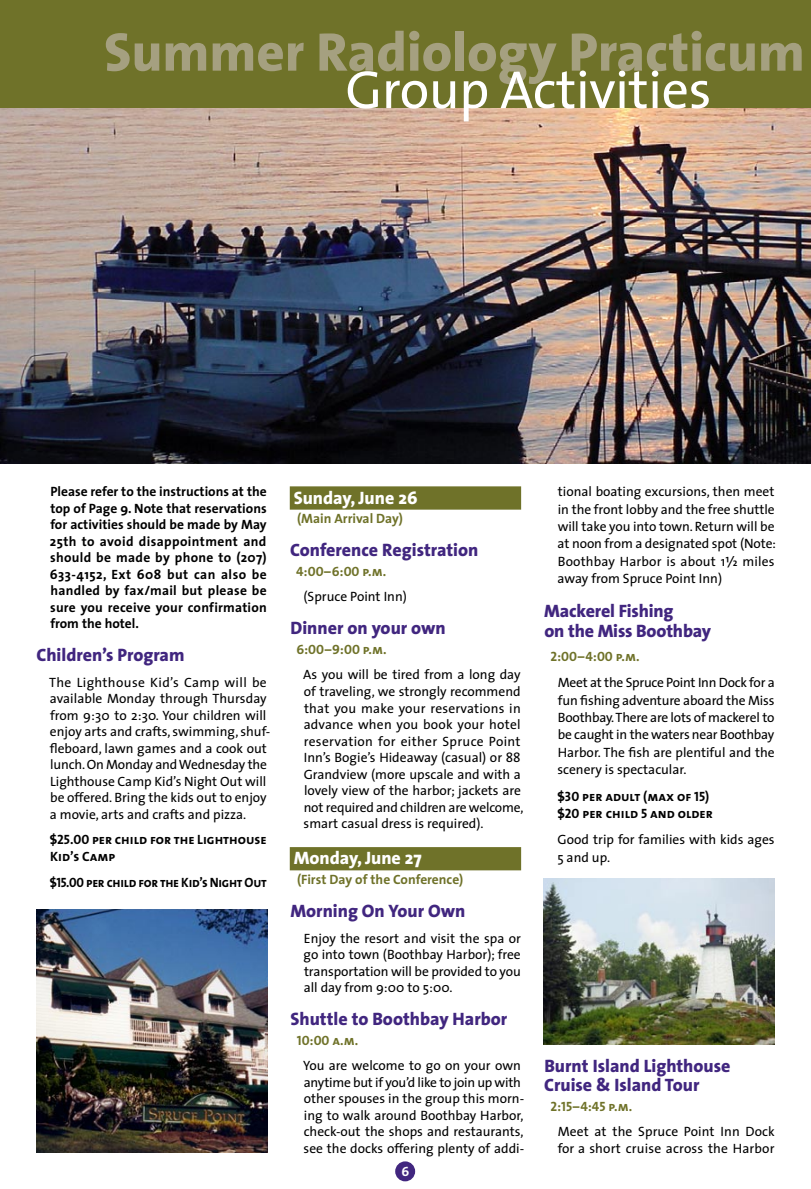
<style>
.page{position:relative;width:811px;height:1189px;background:#fff}
.page>*{position:absolute;margin:0;border:0;box-sizing:border-box;transform-origin:0 0}
.t1{font:800 54.75px "The Sans";color:#a5a080}
.t2{font:54px "The Sans";letter-spacing:-.01em;color:#fff}
.t3{font:800 18px/20.4px "The Sans";color:#41267f}
.t4{font:800 18px "The Sans";color:#fff}
.t5{font:13.5px/16.5px "The Sans";color:#000}
.t6{font:700 13.5px/16.5px "The Sans";letter-spacing:.02em;color:#000;text-align:justify}
.t7{font:13.5px/16.5px "The Sans Bold Caps";color:#000}
.t8{font:13.5px "The Sans Bold Caps";color:#6f7229}
.t9{font:700 13.5px "The Sans";color:#6f7229}
.t10{font:13.5px "The Sans Bold Caps";letter-spacing:-.025em;color:#000;scale:.95 1}
.t11{font:13.5px "The Sans Bold Caps";color:#fff}
.s1{font-family:"The Sans Expert"}
</style>
<div class="page">
<div style="left:0;top:0;width:810px;height:108px;background:#6f7229"></div>
<div style="left:396px;top:1161px;width:18px;height:19px;background:#41267f;border-radius:50%"></div>
<div style="left:395px;top:1160px;width:20px;height:20px;border:2px solid #41267f;border-radius:50%"></div>
<div style="left:289px;top:486px;width:232px;height:23px;background:#6f7229"></div>
<div style="left:289px;top:846px;width:232px;height:24px;background:#6f7229"></div>
<img style="left:0;top:108px;width:810px;height:355px">
<img style="left:543px;top:878px;width:231px;height:166px">
<img style="left:36px;top:909px;width:231px;height:243px">
<h1 class="t1" style="left:104px;top:6px;width:702px">Summer Radiology Practicum</h1>
<h2 class="t2" style="left:345px;top:45px;width:367px">Group Activities</h2>
<p class="t6" style="left:50px;top:483px;width:218px">Please refer to the instructions at the top of Page 9. Note that reservations for activities should be made by May 25th to avoid disappointment and should be made by phone to (207)<br>633-4152, Ext 608 but can also be handled by fax/mail but please be sure you receive your confirmation from the hotel.</p>
<h3 class="t3" style="left:36px;top:644px;width:150px">Children’s Program</h3>
<p class="t5" style="left:49px;top:673px;width:222px">The Lighthouse Kid’s Camp will be available Monday through Thursday from 9:30 to 2:30. Your children will enjoy arts and crafts, swimming, shuf&shy;fleboard, lawn games and a cook out lunch. On Monday and Wednesday the Lighthouse Camp Kid’s Night Out will be offered. Bring the kids out to enjoy a movie, arts and crafts and pizza.</p>
<p class="t7" style="left:50px;top:831px;width:218px">$25.00 per child for the Lighthouse<br>Kid’s Camp</p>
<p class="t10" style="left:50px;top:870px;width:229px">$15.00 per child for the Kid’s Night Out</p>
<h3 class="t4" style="left:293px;top:482px;width:125px">Sunday, June 26</h3>
<p class="t9" style="left:297px;top:507px;width:107px">(Main Arrival Day)</p>
<h3 class="t3" style="left:290px;top:539px;width:189px">Conference Registration</h3>
<p class="t8" style="left:296px;top:559px;width:91px">4:00–6:00 p.m.</p>
<p class="t5" style="left:303px;top:588px;width:105px">(Spruce Point Inn)</p>
<h3 class="t3" style="left:290px;top:617px;width:157px">Dinner on your own</h3>
<p class="t8" style="left:296px;top:638px;width:92px">6:00–9:00 p.m.</p>
<p class="t5" style="left:303px;top:666px;width:221px">As you will be tired from a long day of traveling, we strongly recommend that you make your reservations in advance when you book your hotel reservation for either Spruce Point Inn’s Bogie’s Hideaway (casual) or 88<br>Grandview (more upscale and with a lovely view of the harbor; jackets are not required and children are welcome, smart casual dress is required).</p>
<h3 class="t4" style="left:293px;top:842px;width:129px">Monday, June 27</h3>
<p class="t9" style="left:297px;top:867px;width:168px">(First Day of the Conference)</p>
<h3 class="t3" style="left:290px;top:899px;width:176px">Morning On Your Own</h3>
<p class="t5" style="left:303px;top:929px;width:219px;text-align:justify">Enjoy the resort and visit the spa or go into town (Boothbay Harbor); free transportation will be provided to you all day from 9:00 to 5:00.</p>
<h3 class="t3" style="left:290px;top:1008px;width:218px">Shuttle to Boothbay Harbor</h3>
<p class="t8" style="left:297px;top:1028px;width:63px">10:00 a.m.</p>
<p class="t5" style="left:303px;top:1056px;width:222px">You are welcome to go on your own anytime but if you’d like to join up with other spouses in the group this morn&shy;ing to walk around Boothbay Harbor, check-out the shops and restaurants, see the docks offering plenty of addi-</p>
<p class="t11" style="left:401px;top:1159px;width:9px">6</p>
<p class="t5" style="left:557px;top:482px;width:220px;line-height:17.4px;text-align:justify">tional boating excursions, then meet in the front lobby and the free shuttle will take you into town. Return will be at noon from a designated spot (Note:<br>Boothbay Harbor is about 1<span class="s1">V</span> miles away from Spruce Point Inn)</p>
<h3 class="t3" style="left:544px;top:600px;width:168px">Mackerel Fishing<br>on the Miss Boothbay</h3>
<p class="t8" style="left:550px;top:644px;width:90px">2:00–4:00 p.m.</p>
<p class="t5" style="left:557px;top:673px;width:218px;line-height:17.4px;text-align:justify">Meet at the Spruce Point Inn Dock for a fun fishing adventure aboard the Miss Boothbay. There are lots of mackerel to be caught in the waters near Boothbay Harbor. The fish are plentiful and the scenery is spectacular.</p>
<p class="t7" style="left:557px;top:786px;width:157px;line-height:17.4px">$30 per adult (max of 15) $20 per child 5 and older</p>
<p class="t5" style="left:557px;top:830px;width:219px;line-height:17.4px">Good trip for families with kids ages<br>5 and up.</p>
<h3 class="t3" style="left:543px;top:1055px;width:188px;line-height:19.5px">Burnt Island Lighthouse<br>Cruise &amp; Island Tour</h3>
<p class="t8" style="left:550px;top:1094px;width:83px">2:15–4:45 p.m.</p>
<p class="t5" style="left:557px;top:1122px;width:218px">Meet at the Spruce Point Inn Dock for a short cruise across the Harbor</p>
</div>
